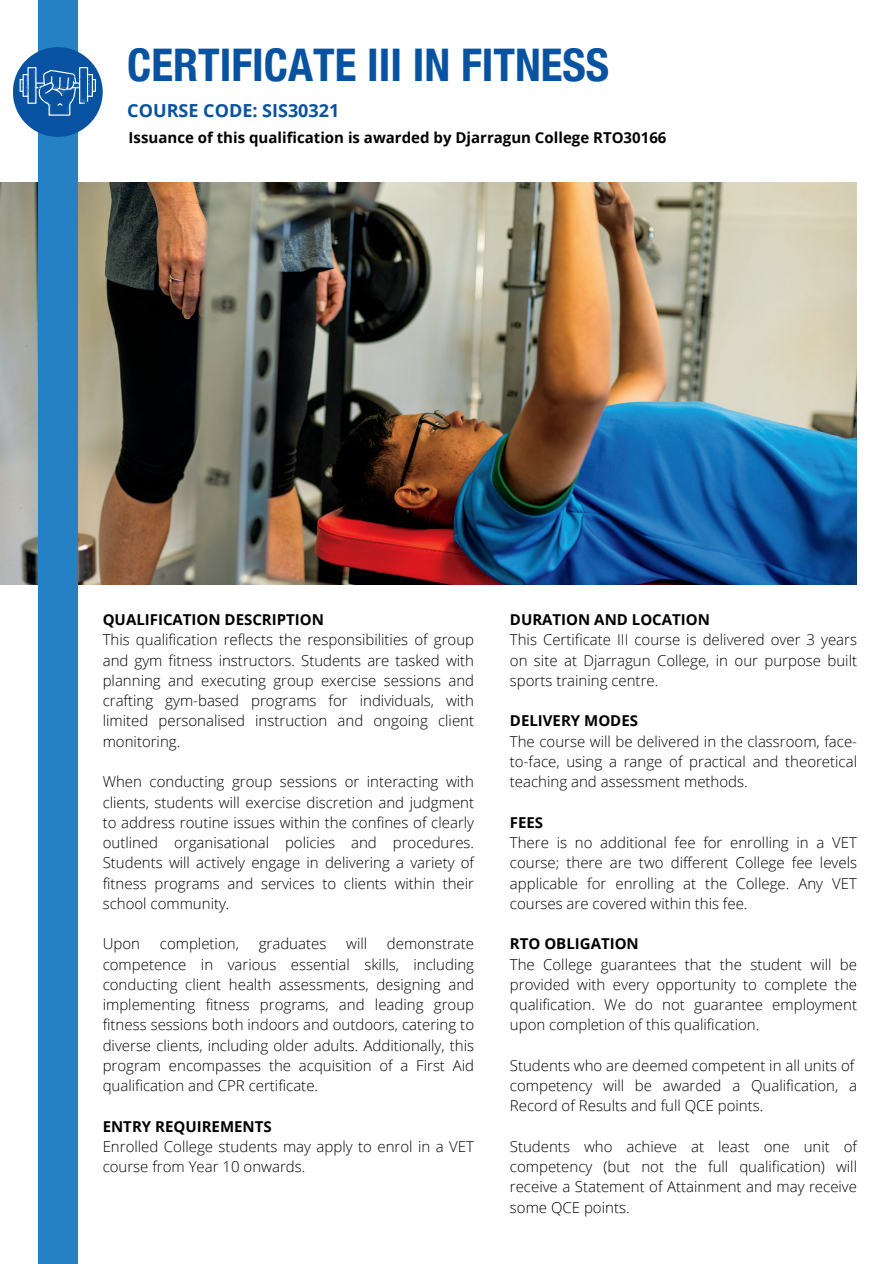
<style>
.page{position:relative;width:894px;height:1264px;background:#fff}
.page>*{position:absolute;margin:0;border:0;box-sizing:border-box;transform-origin:0 0}
.t1{font:700 condensed 45px "Helvetica Neue";color:#0753a1}
.t2{font:700 18px "Open Sans";color:#0753a1}
.t3{font:300 15px/20.2px "Open Sans";color:#000;text-align:justify}
.t4{font:700 15px "Open Sans";color:#000}
</style>
<div class="page">
<img style="left:0;top:183px;width:856px;height:401px">
<div style="left:38px;top:0;width:39px;height:1263px;background:#2681c4"></div>
<div style="left:13px;top:47px;width:90px;height:90px;background:#0753a1;border-radius:50%"></div>
<svg style="left:20px;top:67px;width:76px;height:48px"></svg>
<h1 class="t1" style="left:127px;top:38px;width:483px">CERTIFICATE III IN FITNESS</h1>
<h2 class="t2" style="left:127px;top:97px;width:213px">COURSE CODE: SIS30321</h2>
<p class="t4" style="left:129px;top:126px;width:539px">Issuance of this qualification is awarded by Djarragun College RTO30166</p>
<h3 class="t4" style="left:103px;top:609px;width:223px">QUALIFICATION DESCRIPTION</h3>
<p class="t3" style="left:103px;top:629px;width:373px">This qualification reflects the responsibilities of group and gym fitness instructors. Students are tasked with planning and executing group exercise sessions and crafting gym-based programs for individuals, with limited personalised instruction and ongoing client monitoring.</p>
<p class="t3" style="left:103px;top:771px;width:373px">When conducting group sessions or interacting with clients, students will exercise discretion and judgment to address routine issues within the confines of clearly outlined organisational policies and procedures.<br>Students will actively engage in delivering a variety of fitness programs and services to clients within their school community.</p>
<p class="t3" style="left:103px;top:933px;width:39px">Upon</p>
<p class="t3" style="left:160px;top:933px;width:80px">completion,</p>
<p class="t3" style="left:259px;top:933px;width:69px">graduates</p>
<p class="t3" style="left:346px;top:933px;width:23px">will</p>
<p class="t3" style="left:103px;top:933px;width:373px;text-indent:284px">demonstrate competence in various essential skills, including conducting client health assessments, designing and implementing fitness programs, and leading group fitness sessions both indoors and outdoors, catering to diverse clients, including older adults. Additionally, this program encompasses the acquisition of a First Aid qualification and CPR certificate.</p>
<p class="t4" style="left:103px;top:1115px;width:170px">ENTRY REQUIREMENTS</p>
<p class="t3" style="left:103px;top:1135px;width:373px">Enrolled College students may apply to enrol in a VET course from Year 10 onwards.</p>
<p class="t4" style="left:509px;top:609px;width:201px">DURATION AND LOCATION</p>
<p class="t3" style="left:509px;top:629px;width:348px">This Certificate III course is delivered over 3 years on site at Djarragun College, in our purpose built sports training centre.</p>
<p class="t4" style="left:509px;top:710px;width:130px">DELIVERY MODES</p>
<p class="t3" style="left:509px;top:730px;width:348px">The course will be delivered in the classroom, face&shy;to-face, using a range of practical and theoretical teaching and assessment methods.</p>
<p class="t4" style="left:509px;top:811px;width:35px">FEES</p>
<p class="t3" style="left:509px;top:832px;width:348px">There is no additional fee for enrolling in a VET course; there are two different College fee levels applicable for enrolling at the College. Any VET courses are covered within this fee.</p>
<p class="t4" style="left:509px;top:933px;width:130px">RTO OBLIGATION</p>
<p class="t3" style="left:509px;top:953px;width:348px">The College guarantees that the student will be provided with every opportunity to complete the qualification. We do not guarantee employment upon completion of this qualification.</p>
<p class="t3" style="left:509px;top:1054px;width:346px">Students who are deemed competent in all units of</p>
<p class="t3" style="left:509px;top:1075px;width:348px">competency will be awarded a Qualification, a<br>Record of Results and full QCE points.</p>
<p class="t3" style="left:509px;top:1135px;width:348px">Students who achieve at least one unit of competency (but not the full qualification) will receive a Statement of Attainment and may receive some QCE points.</p>
</div>
